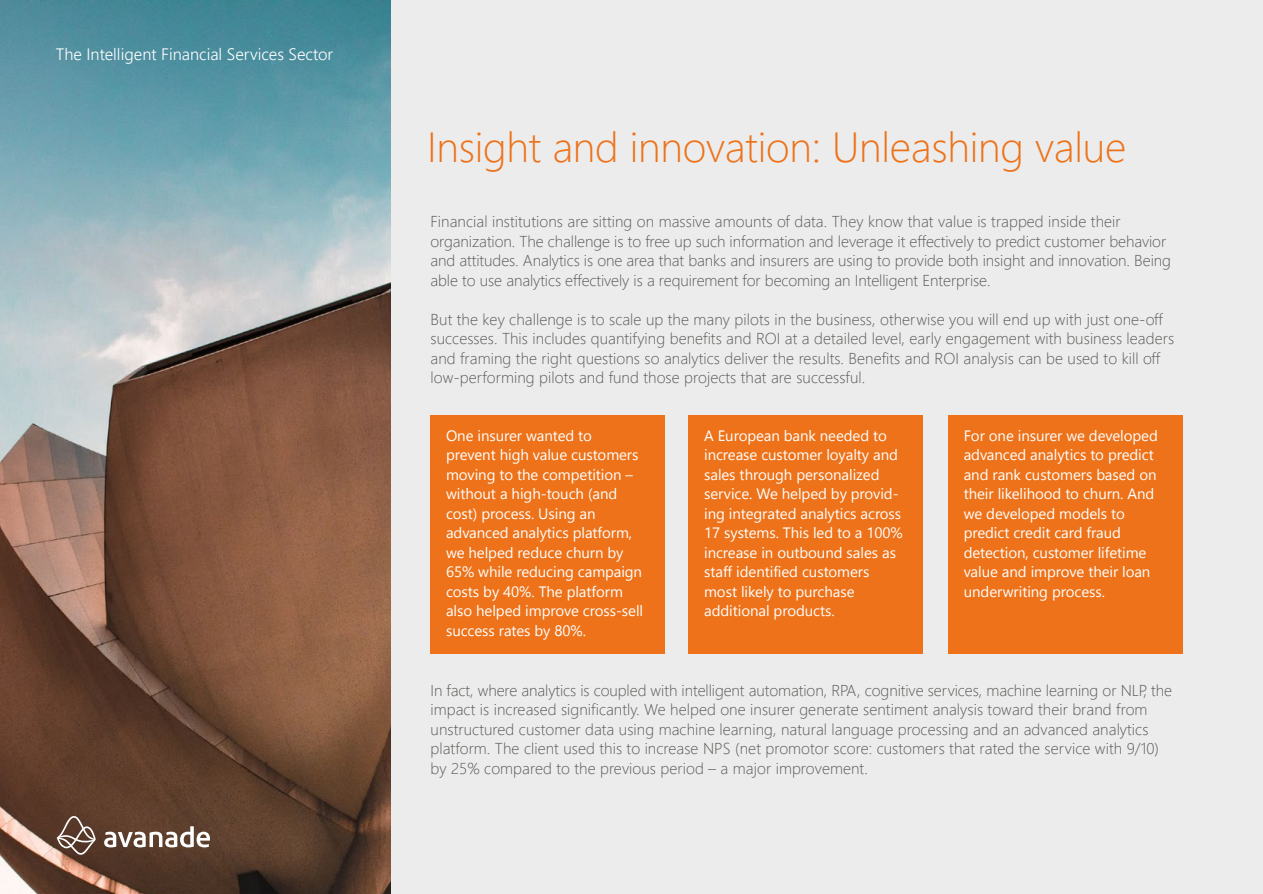
<style>
.page{position:relative;width:1263px;height:894px;background:#fff}
.page>*{position:absolute;margin:0;border:0;box-sizing:border-box;transform-origin:0 0}
.t1{font:300 42px "Segoe UI";letter-spacing:-.005em;color:#ed7219}
.t2{font:300 16.5px "Segoe UI";color:#fff}
.t3{font:300 15.75px/19.5px "Segoe UI";letter-spacing:.005em;color:#585856}
.t4{font:15px/19.5px "Segoe UI";letter-spacing:-.005em;color:#fff}
</style>
<div class="page">
<div style="left:390px;top:0;width:873px;height:893px;background:#ececec"></div>
<img style="left:0;top:0;width:390px;height:893px">
<div style="left:430px;top:415px;width:234px;height:238px;background:#ed7219"></div>
<div style="left:688px;top:415px;width:234px;height:238px;background:#ed7219"></div>
<div style="left:948px;top:415px;width:234px;height:238px;background:#ed7219"></div>
<svg style="left:104px;top:825px;width:106px;height:22px"></svg>
<svg style="left:57px;top:815px;width:39px;height:39px;background:#7a6155"></svg>
<p class="t2" style="left:56px;top:42px;width:279px">The Intelligent Financial Services Sector</p>
<h1 class="t1" style="left:427px;top:115px;width:701px">Insight and innovation: Unleashing value</h1>
<p class="t3" style="left:430px;top:211px;width:742px">Financial institutions are sitting on massive amounts of data. They know that value is trapped inside their organization. The challenge is to free up such information and leverage it effectively to predict customer behavior and attitudes. Analytics is one area that banks and insurers are using to provide both insight and innovation. Being able to use analytics effectively is a requirement for becoming an Intelligent Enterprise.</p>
<p class="t3" style="left:430px;top:308px;width:745px">But the key challenge is to scale up the many pilots in the business, otherwise you will end up with just one-off successes. This includes quantifying benefits and ROI at a detailed level, early engagement with business leaders and framing the right questions so analytics deliver the results. Benefits and ROI analysis can be used to kill off low-performing pilots and fund those projects that are successful.</p>
<p class="t4" style="left:446px;top:425px;width:199px">One insurer wanted to prevent high value customers moving to the competition – without a high-touch (and cost) process. Using an advanced analytics platform, we helped reduce churn by<br>65% while reducing campaign costs by 40%. The platform also helped improve cross-sell success rates by 80%.</p>
<p class="t4" style="left:704px;top:425px;width:200px">A European bank needed to increase customer loyalty and sales through personalized service. We helped by provid&shy;ing integrated analytics across<br>17 systems. This led to a 100% increase in outbound sales as staff identified customers most likely to purchase additional products.</p>
<p class="t4" style="left:963px;top:425px;width:196px">For one insurer we developed advanced analytics to predict and rank customers based on their likelihood to churn. And we developed models to predict credit card fraud detection, customer lifetime value and improve their loan underwriting process.</p>
<p class="t3" style="left:430px;top:679px;width:743px">In fact, where analytics is coupled with intelligent automation, RPA, cognitive services, machine learning or NLP, the impact is increased significantly. We helped one insurer generate sentiment analysis toward their brand from unstructured customer data using machine learning, natural language processing and an advanced analytics platform. The client used this to increase NPS (net promotor score: customers that rated the service with 9/10) by 25% compared to the previous period – a major improvement.</p>
</div>
